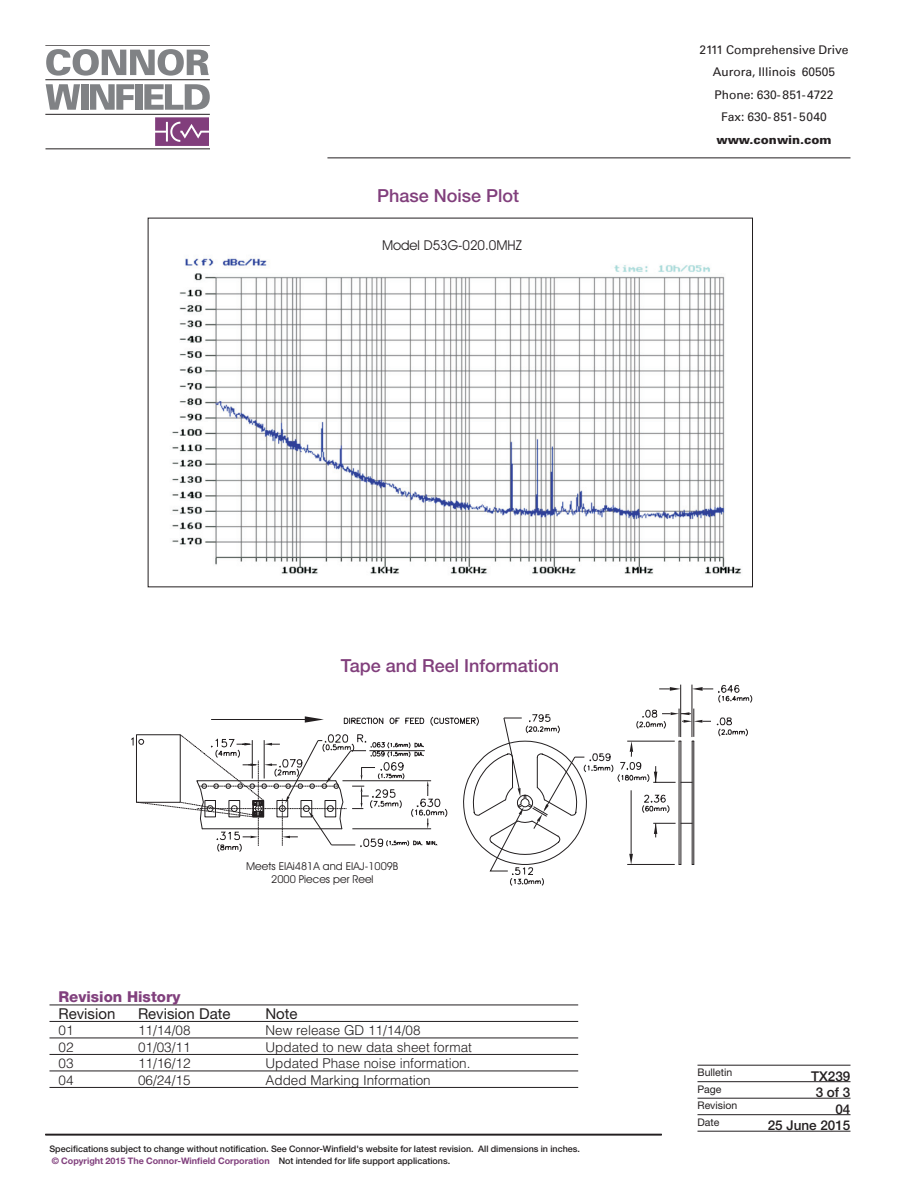
<style>
.page{position:relative;width:918px;height:1188px;background:#fff}
.page>*{position:absolute;margin:0;border:0;box-sizing:border-box;transform-origin:0 0}
.Subhead_1{font:500 18px "Helvetica Neue";color:#813f7c}
.Subhead_1_centered{font:500 18px "Helvetica Neue";color:#813f7c}
.Chart_head{font:15px "Helvetica Neue";color:#231f20}
.Chart_head-2{font:800 15px "Helvetica Neue";color:#81407d}
.t1{font:13.65px "Avant Garde IT Cby BT";color:#231f20}
.Chart{font:300 13.5px "Helvetica";color:#231f20}
.ID_2{font:500 13.5px "Helvetica Neue";color:#231f20}
.t2{font:12px/22.5px "Univers";color:#231f20;text-align:center}
.t3{font:900 12px "Univers";color:#231f20}
.t4{font:10.95px/13px "Avant Garde IT Cby BT";color:#231f20;text-align:center}
.ID_1{font:10.5px "Helvetica Neue";color:#231f20}
.t5{font:500 9px/12px "Helvetica Neue";color:#231f20}
.s1{font-weight:700;color:#81407d}
</style>
<div class="page">
<hr style="left:45px;top:1134px;width:617px;height:1px;background:#231f20">
<svg style="left:46px;top:49px;width:163px;height:27px"></svg>
<svg style="left:46px;top:84px;width:34px;height:26px"></svg>
<div style="left:81px;top:84px;width:7px;height:26px;background:#808285"></div>
<svg style="left:90px;top:84px;width:44px;height:26px"></svg>
<div style="left:136px;top:84px;width:7px;height:26px;background:#808285"></div>
<svg style="left:144px;top:84px;width:66px;height:26px"></svg>
<hr style="left:45px;top:45px;width:165px;height:1px;background:#231f20">
<hr style="left:45px;top:79px;width:165px;height:1px;background:#231f20">
<hr style="left:45px;top:114px;width:165px;height:1px;background:#231f20">
<svg style="left:155px;top:117px;width:54px;height:29px"></svg>
<hr style="left:46px;top:149px;width:164px;height:1px;background:#231f20">
<hr style="left:327px;top:158px;width:524px;height:1px;background:#231f20">
<hr style="left:45px;top:1135px;width:617px;height:1px;background:#231f20">
<hr style="left:698px;top:1065px;width:152px;height:1px;background:#231f20">
<hr style="left:698px;top:1081px;width:152px;height:1px;background:#231f20">
<hr style="left:698px;top:1098px;width:152px;height:1px;background:#231f20">
<hr style="left:698px;top:1114px;width:152px;height:1px;background:#231f20">
<hr style="left:698px;top:1131px;width:152px;height:1px;background:#231f20">
<svg style="left:680px;top:684px;width:72px;height:53px"></svg>
<svg style="left:692px;top:687px;width:21px;height:4px"></svg>
<svg style="left:659px;top:687px;width:22px;height:4px"></svg>
<svg style="left:131px;top:708px;width:601px;height:178px"></svg>
<img style="left:172px;top:258px;width:570px;height:316px">
<hr style="left:50px;top:1005px;width:528px;height:1px;background:#231f20">
<hr style="left:50px;top:1021px;width:528px;height:1px;background:#231f20">
<hr style="left:50px;top:1038px;width:528px;height:1px;background:#231f20">
<hr style="left:50px;top:1054px;width:528px;height:1px;background:#231f20">
<hr style="left:50px;top:1071px;width:528px;height:1px;background:#231f20">
<hr style="left:50px;top:1087px;width:528px;height:1px;background:#231f20">
<p class="Subhead_1_centered" style="left:377px;top:184px;width:144px">Phase Noise Plot</p>
<p class="t1" style="left:382px;top:240px;width:141px">Model D53G-020.0MHZ</p>
<h3 class="t2" style="left:699px;top:38px;width:151px">2111 Comprehensive Drive<br>Aurora, Illinois 60505<br>Phone: 630-851-4722<br>Fax: 630- 851- 5040</h3>
<h3 class="t3" style="left:716px;top:132px;width:117px">www.conwin.com</h3>
<p class="Subhead_1" style="left:341px;top:655px;width:220px">Tape and Reel Information</p>
<p class="t4" style="left:246px;top:860px;width:154px">Meets EIAi481A and EIAJ-1009B<br>2000 Pieces per Reel</p>
<p class="Chart_head-2" style="left:58px;top:988px;width:123px">Revision History</p>
<p class="Chart_head" style="left:58px;top:1004px;width:58px">Revision</p>
<p class="Chart_head" style="left:138px;top:1004px;width:94px">Revision Date</p>
<p class="Chart_head" style="left:266px;top:1004px;width:34px">Note</p>
<p class="Chart" style="left:58px;top:1022px;width:17px">01</p>
<p class="Chart" style="left:138px;top:1022px;width:54px">11/14/08</p>
<p class="Chart" style="left:265px;top:1022px;width:157px">New release GD 11/14/08</p>
<p class="Chart" style="left:58px;top:1038px;width:17px">02</p>
<p class="Chart" style="left:138px;top:1038px;width:54px">01/03/11</p>
<p class="Chart" style="left:265px;top:1038px;width:208px">Updated to new data sheet format</p>
<p class="Chart" style="left:58px;top:1055px;width:17px">03</p>
<p class="Chart" style="left:138px;top:1055px;width:54px">11/16/12</p>
<p class="Chart" style="left:265px;top:1055px;width:207px">Updated Phase noise information.</p>
<p class="Chart" style="left:58px;top:1071px;width:17px">04</p>
<p class="Chart" style="left:138px;top:1071px;width:54px">06/24/15</p>
<p class="Chart" style="left:265px;top:1071px;width:167px">Added Marking Information</p>
<p class="t5" style="left:50px;top:1143px;width:532px">Specifications subject to change without notification. See Connor-Winfield's website for latest revision. All dimensions in inches. <span class="s1">© Copyright 2015 The Connor-Winfield Corporation</span> Not intended for life support applications.</p>
<p class="ID_1" style="left:698px;top:1066px;width:36px">Bulletin</p>
<p class="ID_2" style="left:811px;top:1068px;width:41px">TX239</p>
<p class="ID_1" style="left:698px;top:1083px;width:26px">Page</p>
<p class="ID_2" style="left:816px;top:1084px;width:36px">3 of 3</p>
<p class="ID_1" style="left:698px;top:1099px;width:41px">Revision</p>
<p class="ID_2" style="left:835px;top:1101px;width:17px">04</p>
<p class="ID_1" style="left:698px;top:1116px;width:23px">Date</p>
<p class="ID_2" style="left:768px;top:1117px;width:84px">25 June 2015</p>
</div>
